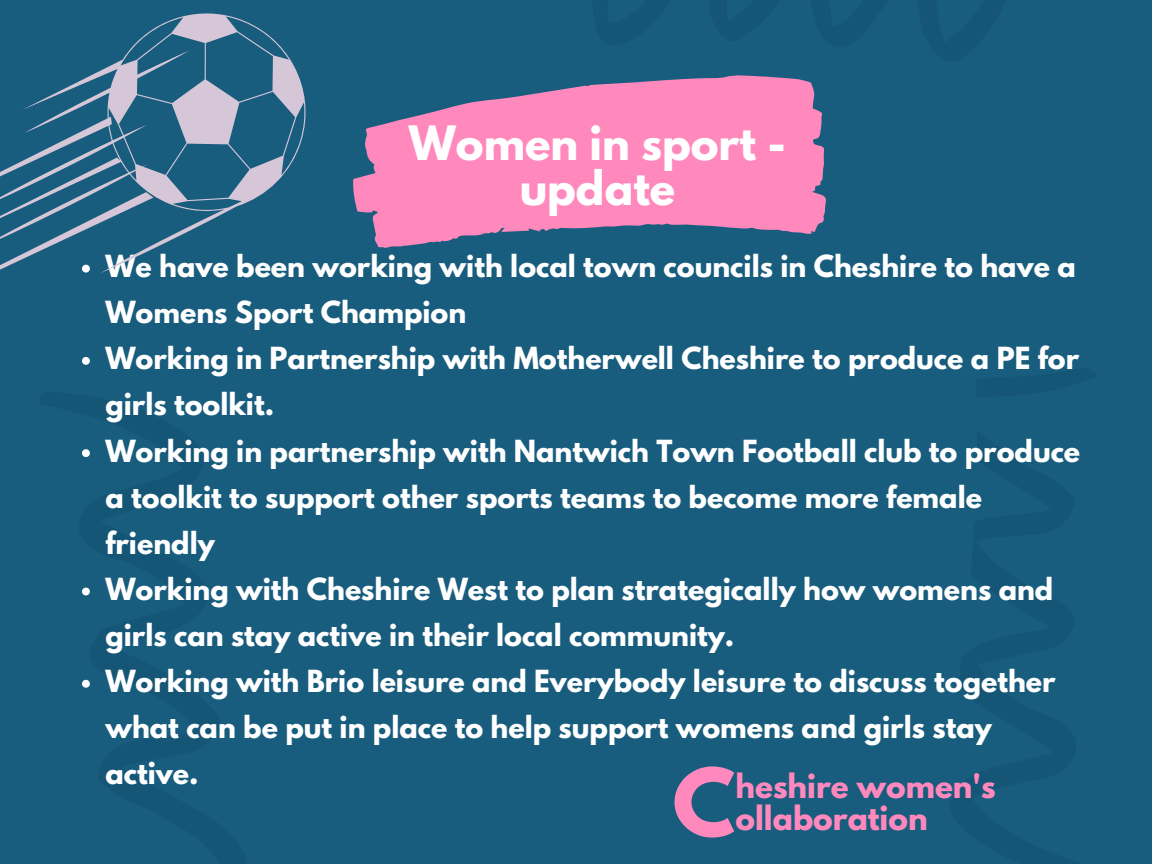
<style>
.page{position:relative;width:1152px;height:864px;background:#195d7e}
.page>*{position:absolute;margin:0;border:0;box-sizing:border-box;transform-origin:0 0}
.t1{font:700 83.25px "League Spartan";color:#ff89bc}
.t2{font:700 42px/45px "League Spartan";color:#fff;text-align:center}
.t3{font:700 29.7px "League Spartan";color:#ff89bc}
.t4{font:700 27px/46.2px "League Spartan";color:#fff}
</style>
<div class="page">
<svg style="left:353px;top:75px;width:473px;height:173px;fill:#ff89bc"></svg>
<svg style="left:82px;top:357px;width:8px;height:8px"></svg>
<svg style="left:82px;top:449px;width:8px;height:8px"></svg>
<svg style="left:82px;top:588px;width:8px;height:7px"></svg>
<svg style="left:82px;top:680px;width:8px;height:8px"></svg>
<svg style="left:0;top:13px;width:306px;height:260px"></svg>
<h2 class="t2" style="left:409px;top:126px;width:379px">Women in sport - update</h2>
<p class="t4" style="left:105px;top:247px;width:976px">We have been working with local town councils in Cheshire to have a Womens Sport Champion<br>Working in Partnership with Motherwell Cheshire to produce a PE for girls toolkit.<br>Working in partnership with Nantwich Town Football club to produce a toolkit to support other sports teams to become more female friendly<br>Working with Cheshire West to plan strategically how womens and girls can stay active in their local community.<br>Working with Brio leisure and Everybody leisure to discuss together what can be put in place to help support womens and girls stay active.</p>
<h1 class="t1" style="left:673px;top:761px;width:64px">C</h1>
<p class="t3" style="left:736px;top:771px;width:262px">heshire women's</p>
<p class="t3" style="left:736px;top:803px;width:194px">ollaboration</p>
</div>
